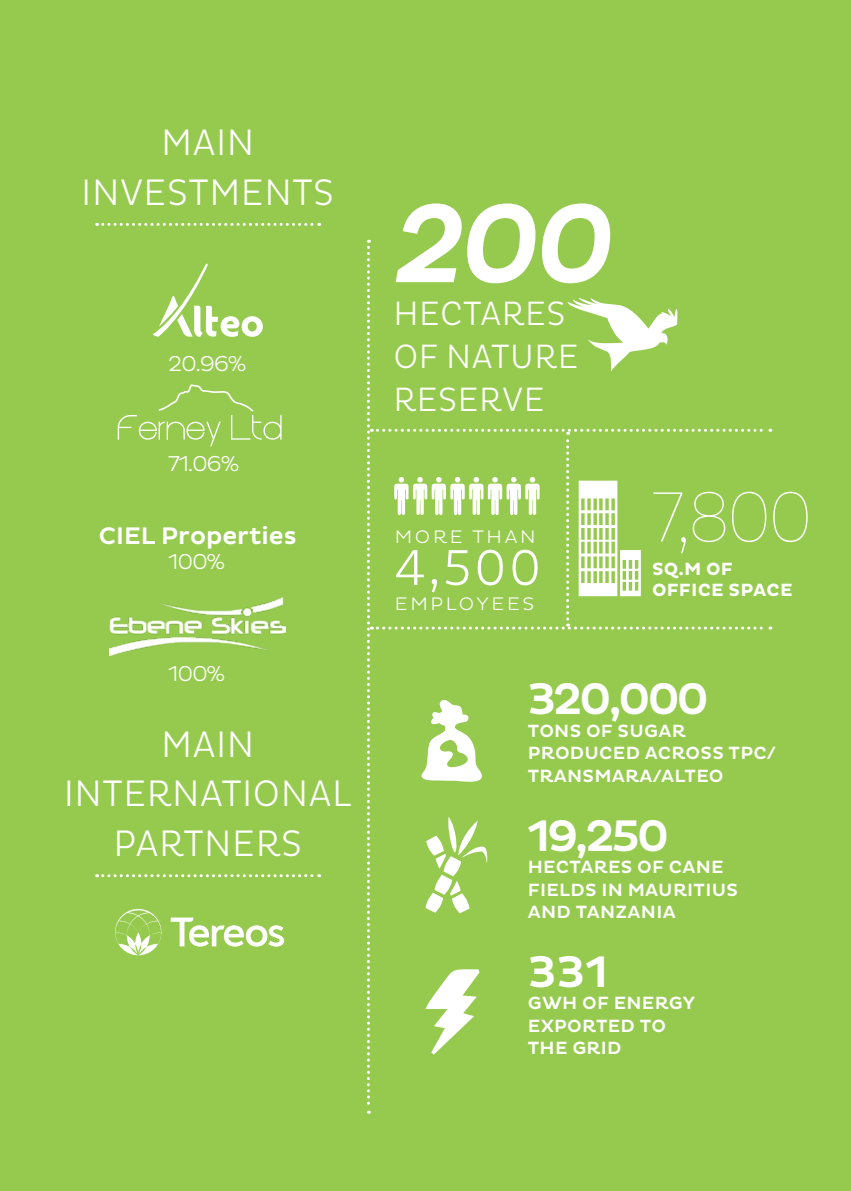
<style>
.page{position:relative;width:851px;height:1191px;background:#fff}
.page>*{position:absolute;margin:0;border:0;box-sizing:border-box;transform-origin:0 0}
.t1{font:italic 500 114px "Pluto";color:#fff}
.t2{font:100 72px "Pluto Cond";color:#fff}
.t3{font:300 51px "Pluto Cond";color:#fff}
.t4{font:500 45px "Pluto Sans";letter-spacing:-.06em;color:#fff}
.t5{font:500 45px "Pluto";color:#fff}
.t6{font:300 37.5px/49.5px "Pluto Cond";letter-spacing:.015em;color:#fff;text-align:center}
.t7{font:300 34.35px/42.9px "Pluto Cond";letter-spacing:.015em;color:#fff}
.t8{font:500 24.3px "Pluto Sans";color:#fff}
.t9{font:300 21.9px "Pluto";letter-spacing:-.06em;color:#fff}
.t10{font:300 18.45px "Pluto";letter-spacing:.145em;color:#fff}
.t11{font:500 18px/22.5px "Pluto";letter-spacing:.015em;color:#fff}
.t12{font:700 18px/21px "Pluto";letter-spacing:.015em;color:#fff}
</style>
<div class="page">
<div style="left:0;top:0;width:850px;height:1191px;background:#96ca4f"></div>
<svg style="left:118px;top:384px;width:163px;height:62px"></svg>
<svg style="left:153px;top:264px;width:110px;height:73px"></svg>
<svg style="left:97px;top:223px;width:223px;height:3px"></svg>
<svg style="left:97px;top:874px;width:223px;height:3px"></svg>
<svg style="left:367px;top:240px;width:403px;height:873px"></svg>
<img style="left:110px;top:597px;width:176px;height:58px">
<svg style="left:115px;top:909px;width:46px;height:46px"></svg>
<svg style="left:171px;top:917px;width:113px;height:30px"></svg>
<h3 class="t6" style="left:81px;top:118px;width:254px">MAIN<br>INVESTMENTS</h3>
<p class="t9" style="left:168px;top:351px;width:80px">20.96%</p>
<p class="t9" style="left:168px;top:451px;width:72px">71.06%</p>
<h3 class="t8" style="left:99px;top:522px;width:199px">CIEL Properties</h3>
<p class="t9" style="left:168px;top:549px;width:58px">100%</p>
<p class="t9" style="left:168px;top:660px;width:58px">100%</p>
<h3 class="t6" style="left:64px;top:719px;width:289px">MAIN<br>INTERNATIONAL<br>PARTNERS</h3>
<h1 class="t1" style="left:393px;top:179px;width:224px">200</h1>
<h3 class="t7" style="left:393px;top:292px;width:187px">HECTARES<br>OF NATURE<br>RESERVE</h3>
<p class="t10" style="left:395px;top:526px;width:142px">MORE THAN</p>
<h3 class="t3" style="left:394px;top:538px;width:148px">4,500</h3>
<p class="t10" style="left:395px;top:593px;width:141px">EMPLOYEES</p>
<h2 class="t2" style="left:651px;top:476px;width:163px">7,800</h2>
<p class="t12" style="left:652px;top:559px;width:142px">SQ.M OF<br>OFFICE SPACE</p>
<h3 class="t4" style="left:527px;top:673px;width:182px">320,000</h3>
<p class="t11" style="left:528px;top:720px;width:249px">TONS OF SUGAR<br>PRODUCED ACROSS TPC/<br>TRANSMARA/ALTEO</p>
<h3 class="t4" style="left:527px;top:809px;width:143px">19,250</h3>
<p class="t11" style="left:528px;top:856px;width:211px">HECTARES OF CANE<br>FIELDS IN MAURITIUS<br>AND TANZANIA</p>
<h3 class="t5" style="left:527px;top:946px;width:82px">331</h3>
<p class="t11" style="left:528px;top:992px;width:169px">GWH OF ENERGY<br>EXPORTED TO<br>THE GRID</p>
</div>
